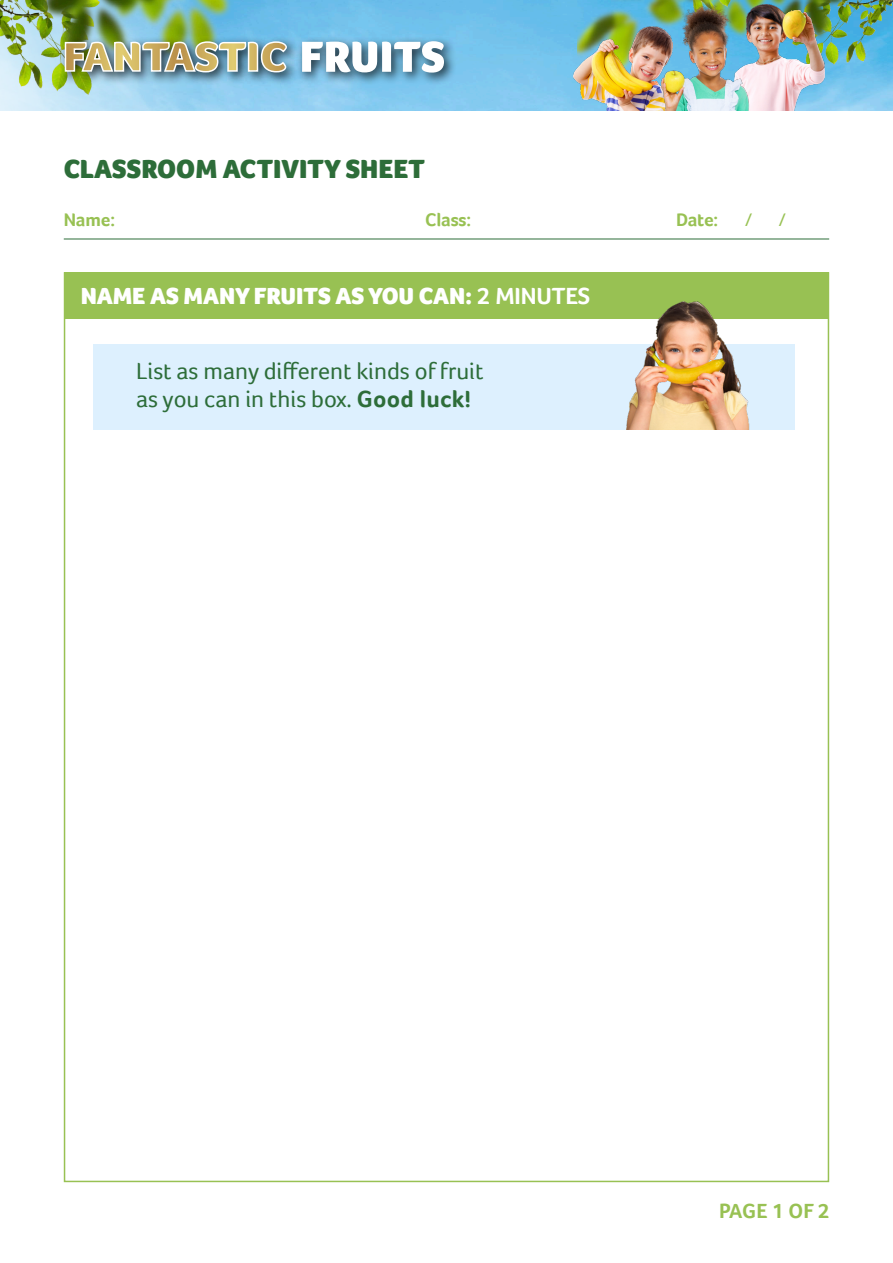
<style>
.page{position:relative;width:893px;height:1263px;background:#fff}
.page>*{position:absolute;margin:0;border:0;box-sizing:border-box;transform-origin:0 0}
.Green_header_18{font:900 27px "Foco";color:#2d6d39}
.Body_copy_12{font:24px/28.5px "Foco";color:#2d6d39}
.Green_header_18-2{font:900 24px "Foco";letter-spacing:-.005em;color:#fff}
.t1{font:700 21px "Foco";color:#98c153}
.Green_sub_header_12{font:700 18.75px "Foco";letter-spacing:-.01em;color:#98c153}
.Green_sub_header_12-2{font:18.75px "Foco";color:#98c153}
.s1{font-weight:700}
</style>
<div class="page">
<img style="left:0;top:0;width:893px;height:111px">
<img style="left:769px;top:0;width:124px;height:91px">
<img style="left:0;top:0;width:256px;height:100px">
<img style="left:578px;top:0;width:191px;height:27px">
<div style="left:58px;top:36px;width:241px;height:49px;background:#000;opacity:.75"></div>
<img style="left:64px;top:40px;width:224px;height:33px">
<div style="left:296px;top:35px;width:161px;height:50px;background:#000;opacity:.75"></div>
<svg style="left:302px;top:41px;width:142px;height:32px"></svg>
<img style="left:753px;top:4px;width:71px;height:107px">
<img style="left:573px;top:27px;width:83px;height:84px">
<img style="left:656px;top:1px;width:97px;height:110px">
<div style="left:64px;top:272px;width:764px;height:47px;background:#98c153"></div>
<div style="left:94px;top:344px;width:701px;height:85px;background:#ddf0fe"></div>
<img style="left:626px;top:301px;width:124px;height:128px">
<hr style="left:64px;top:239px;width:765px;height:1px;background:#2d6d39">
<p class="Green_header_18" style="left:64px;top:151px;width:362px">CLASSROOM ACTIVITY SHEET</p>
<p class="Green_sub_header_12" style="left:64px;top:209px;width:53px">Name:</p>
<p class="Green_sub_header_12" style="left:425px;top:209px;width:47px">Class:</p>
<p class="Green_sub_header_12" style="left:676px;top:209px;width:44px">Date:</p>
<p class="Green_sub_header_12-2" style="left:745px;top:209px;width:9px">/</p>
<p class="Green_sub_header_12-2" style="left:779px;top:209px;width:9px">/</p>
<p class="Green_header_18-2" style="left:81px;top:280px;width:511px">NAME AS MANY FRUITS AS YOU CAN: <span class="s1">2 MINUTES</span></p>
<p class="Body_copy_12" style="left:136px;top:356px;width:349px">List as many different kinds of fruit as you can in this box. <span class="s1">Good luck!</span></p>
<p class="t1" style="left:719px;top:1199px;width:111px">PAGE 1 OF 2</p>
</div>
